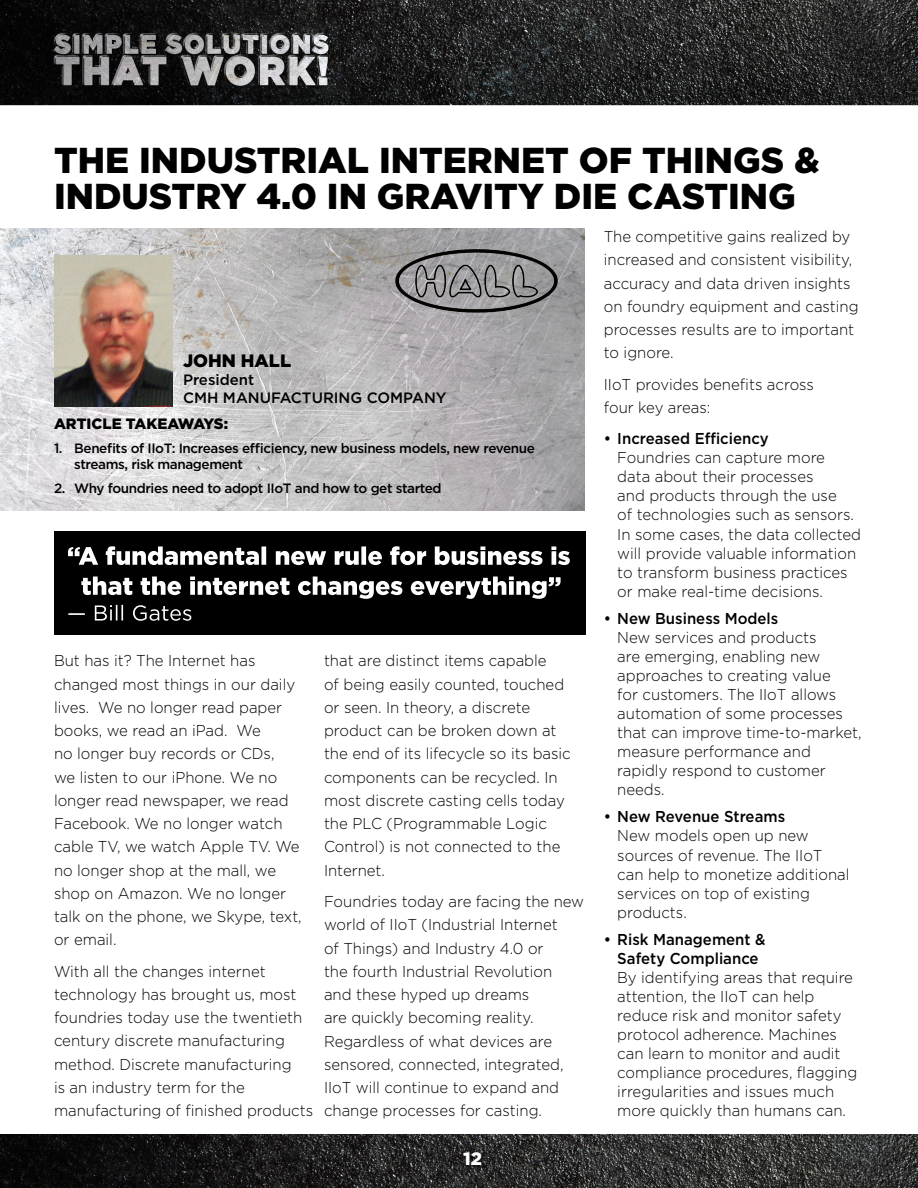
<style>
.page{position:relative;width:918px;height:1188px;background:#fff}
.page>*{position:absolute;margin:0;border:0;box-sizing:border-box;transform-origin:0 0}
.t1{font:900 36px/36px "Gotham";color:#000}
.t2{font:900 18px "Gotham";color:#000}
.t3{font:900 18px "Gotham";color:#fff}
.t4{font:300 15.75px/23.2px "Gotham";color:#000;scale:.95 1}
.t5{font:500 15px/18px "Gotham";color:#000}
.Takeaway_Heading{font:900 15px "Gotham";color:#000}
.Takeaway_Bullet{font:500 13.5px/16.2px "Gotham";letter-spacing:-.03em;color:#000}
.s1{font-weight:500}
</style>
<div class="page">
<div style="left:54px;top:531px;width:531px;height:103px;background:#000"></div>
<img style="left:0;top:1134px;width:918px;height:54px">
<img style="left:0;top:0;width:918px;height:106px">
<img style="left:0;top:228px;width:584px;height:282px">
<img style="left:54px;top:255px;width:118px;height:152px">
<img style="left:386px;top:243px;width:177px;height:79px">
<div style="left:463px;top:1151px;width:25px;height:19px;background:#000;opacity:.4"></div>
<svg style="left:68px;top:605px;width:123px;height:16px"></svg>
<svg style="left:81px;top:577px;width:480px;height:22px"></svg>
<svg style="left:68px;top:546px;width:502px;height:19px"></svg>
<p class="t1" style="left:54px;top:141px;width:767px">THE INDUSTRIAL INTERNET OF THINGS &amp;<br>INDUSTRY 4.0 IN GRAVITY DIE CASTING</p>
<p class="t2" style="left:183px;top:348px;width:110px">JOHN HALL</p>
<p class="t5" style="left:183px;top:370px;width:265px">President<br>CMH MANUFACTURING COMPANY</p>
<p class="Takeaway_Heading" style="left:54px;top:413px;width:176px">ARTICLE TAKEAWAYS:</p>
<p class="Takeaway_Bullet" style="left:74px;top:440px;width:462px;text-indent:-20px">1. Benefits of IIoT: Increases efficiency, new business models, new revenue streams, risk management</p>
<p class="Takeaway_Bullet" style="left:54px;top:480px;width:389px">2. Why foundries need to adopt IIoT and how to get started</p>
<p class="t4" style="left:54px;top:649px;width:262px">But has it? The Internet has changed most things in our daily lives. We no longer read paper books, we read an iPad. We<br>no longer buy records or CDs,<br>we listen to our iPhone. We no longer read newspaper, we read<br>Facebook. We no longer watch cable TV, we watch Apple TV. We no longer shop at the mall, we shop on Amazon. We no longer talk on the phone, we Skype, text, or email.</p>
<p class="t4" style="left:54px;top:959px;width:274px">With all the changes internet technology has brought us, most foundries today use the twentieth century discrete manufacturing method. Discrete manufacturing<br>is an industry term for the manufacturing of finished products</p>
<p class="t4" style="left:324px;top:649px;width:261px">that are distinct items capable<br>of being easily counted, touched or seen. In theory, a discrete product can be broken down at the end of its lifecycle so its basic components can be recycled. In most discrete casting cells today the PLC (Programmable Logic<br>Control) is not connected to the<br>Internet.</p>
<p class="t4" style="left:324px;top:889px;width:275px">Foundries today are facing the new world of IIoT (Industrial Internet<br>of Things) and Industry 4.0 or<br>the fourth Industrial Revolution<br>and these hyped up dreams<br>are quickly becoming reality.<br>Regardless of what devices are sensored, connected, integrated,<br>IIoT will continue to expand and change processes for casting.</p>
<p class="t3" style="left:463px;top:1146px;width:20px">12</p>
<p class="t4" style="left:604px;top:224px;width:270px">The competitive gains realized by increased and consistent visibility, accuracy and data driven insights on foundry equipment and casting processes results are to important to ignore.</p>
<p class="t4" style="left:604px;top:372px;width:223px">IIoT provides benefits across four key areas:</p>
<p class="t4" style="left:617px;top:429px;width:258px;line-height:19px;text-indent:-13px"><span class="s1">• Increased Efficiency<br></span>Foundries can capture more data about their processes<br>and products through the use<br>of technologies such as sensors.<br>In some cases, the data collected will provide valuable information to transform business practices or make real-time decisions.</p>
<p class="t4" style="left:617px;top:608px;width:259px;line-height:19px;text-indent:-13px"><span class="s1">• New Business Models<br></span>New services and products<br>are emerging, enabling new approaches to creating value<br>for customers. The IIoT allows automation of some processes that can improve time-to-market, measure performance and rapidly respond to customer needs.</p>
<p class="t4" style="left:617px;top:807px;width:246px;line-height:19px;text-indent:-13px"><span class="s1">• New Revenue Streams<br></span>New models open up new sources of revenue. The IIoT can help to monetize additional services on top of existing products.</p>
<p class="t4" style="left:617px;top:929px;width:254px;line-height:19px;text-indent:-13px"><span class="s1">• Risk Management &amp;<br>Safety Compliance<br></span>By identifying areas that require attention, the IIoT can help reduce risk and monitor safety protocol adherence. Machines can learn to monitor and audit compliance procedures, flagging irregularities and issues much more quickly than humans can.</p>
</div>
